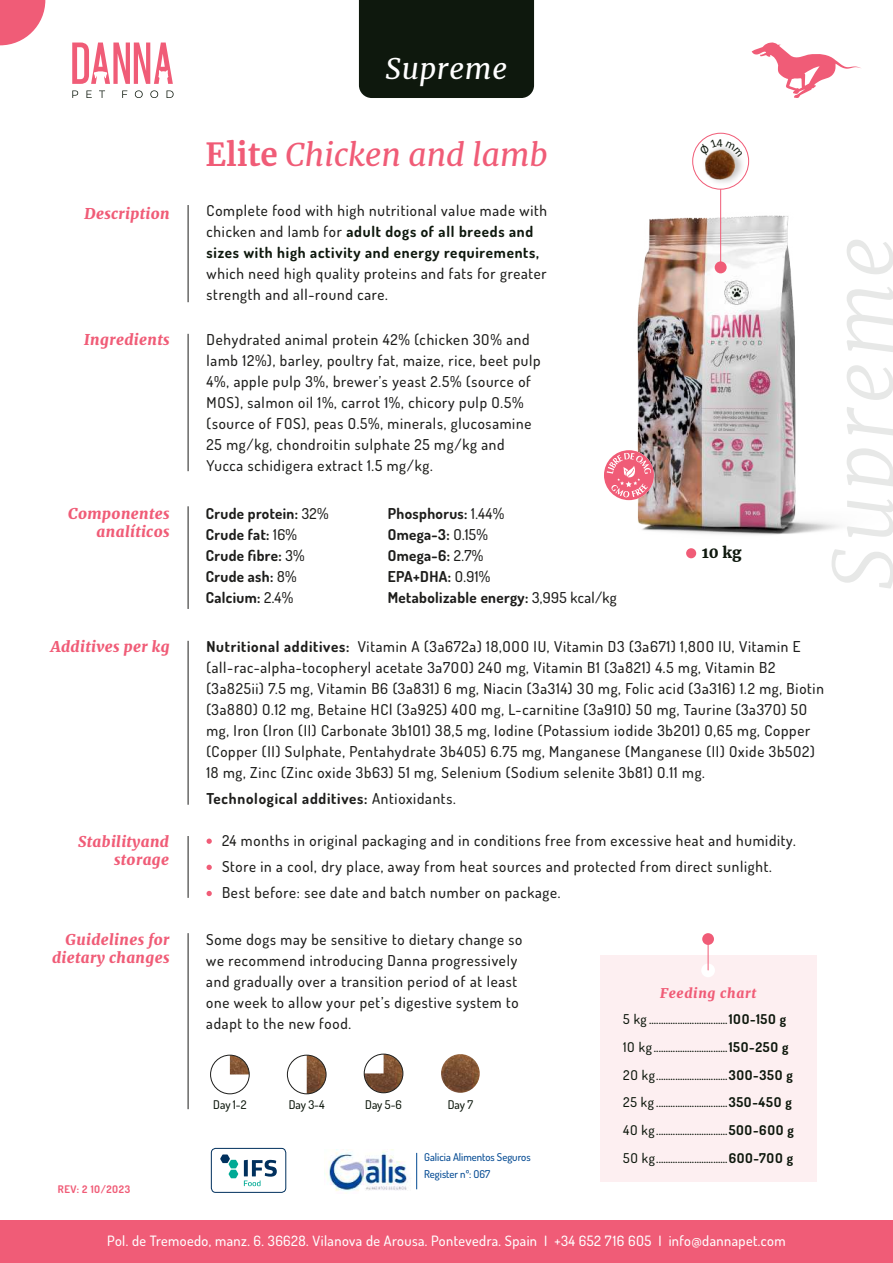
<style>
.page{position:relative;width:893px;height:1263px;background:#fff}
.page>*{position:absolute;margin:0;border:0;box-sizing:border-box;transform-origin:0 0}
.t1{font:italic 300 81.6px "Merriweather";letter-spacing:.05em;color:#e7e8e7}
.t2{font:italic 31.5px "Merriweather";color:#f05c77}
.t3{font:italic 28.65px "Merriweather";letter-spacing:.025em;color:#fff}
.t4{font:500 15px/21px "Dosis";letter-spacing:.05em;color:#1d1d1b}
.t5{font:700 15px/21px "Dosis";letter-spacing:.025em;color:#1d1d1b}
.t6{font:700 15px/21px "Dosis";letter-spacing:.05em;color:#0e180d}
.t7{font:italic 900 15px/18px "Merriweather";letter-spacing:.025em;color:#f05c77;text-align:right}
.t8{font:700 15px "Dosis";letter-spacing:.05em;color:#1d1d1b}
.t9{font:900 15px "Merriweather";color:#0e180d}
.t10{font:500 14.25px "Dosis";letter-spacing:.03em;color:#fff}
.t11{font:500 13.5px/27.8px "Dosis";letter-spacing:.045em;color:#0e180d}
.t12{font:italic 900 13.5px "Merriweather";letter-spacing:.05em;color:#f05c77}
.t13{font:500 12px "Dosis";letter-spacing:-.005em;color:#0e180d}
.t14{font:500 10.8px "Dosis";color:#024992}
.t15{font:700 10.5px "Dosis";letter-spacing:.05em;color:#f05c77}
.s1{font-weight:700;font-style:normal}
.s2{font-weight:500;color:#1d1d1b}
.s3{font-weight:500}
.s4{font-weight:700}
</style>
<div class="page">
<img style="left:627px;top:161px;width:212px;height:398px">
<div style="left:0;top:1220px;width:893px;height:43px;background:#f05c77"></div>
<svg style="left:0;top:0;width:45px;height:45px"></svg>
<svg style="left:693px;top:133px;width:56px;height:56px"></svg>
<img style="left:699px;top:143px;width:49px;height:45px">
<img style="left:703px;top:157px;width:35px;height:26px">
<div style="left:692px;top:133px;width:57px;height:57px;border:1px solid #f05c77;border-radius:50%"></div>
<hr style="left:720px;top:189px;width:1px;height:83px;background:#f05c77">
<div style="left:715px;top:261px;width:12px;height:12px;background:#f05c77;border-radius:50%"></div>
<hr style="left:188px;top:205px;width:1px;height:97px;background:#1d1d1b">
<hr style="left:188px;top:334px;width:1px;height:137px;background:#1d1d1b">
<hr style="left:188px;top:506px;width:1px;height:103px;background:#1d1d1b">
<hr style="left:188px;top:641px;width:1px;height:164px;background:#1d1d1b">
<hr style="left:188px;top:836px;width:1px;height:62px;background:#1d1d1b">
<svg style="left:72px;top:90px;width:6px;height:8px"></svg>
<svg style="left:86px;top:90px;width:6px;height:8px"></svg>
<svg style="left:99px;top:90px;width:6px;height:8px"></svg>
<svg style="left:122px;top:90px;width:5px;height:8px"></svg>
<svg style="left:135px;top:90px;width:8px;height:8px"></svg>
<svg style="left:150px;top:90px;width:8px;height:8px"></svg>
<svg style="left:167px;top:90px;width:7px;height:8px"></svg>
<svg style="left:72px;top:43px;width:101px;height:41px"></svg>
<div style="left:600px;top:955px;width:216px;height:227px;background:#fdeff1"></div>
<div style="left:701px;top:963px;width:14px;height:14px;background:#fff;border-radius:50%"></div>
<hr style="left:708px;top:937px;width:1px;height:33px;background:#f05c77">
<div style="left:702px;top:933px;width:12px;height:12px;background:#f05c77;border-radius:50%"></div>
<svg style="left:752px;top:42px;width:109px;height:56px"></svg>
<img style="left:324px;top:1151px;width:84px;height:40px">
<hr style="left:416px;top:1153px;width:1px;height:36px;background:#024992">
<div style="left:211px;top:1148px;width:75px;height:44px;border:1px solid #00305d;border-radius:4px"></div>
<svg style="left:220px;top:1154px;width:18px;height:24px"></svg>
<svg style="left:244px;top:1160px;width:33px;height:26px"></svg>
<svg style="left:207px;top:838px;width:5px;height:6px"></svg>
<svg style="left:207px;top:865px;width:5px;height:5px"></svg>
<svg style="left:207px;top:891px;width:5px;height:5px"></svg>
<hr style="left:188px;top:933px;width:1px;height:176px;background:#1d1d1b">
<img style="left:230px;top:1055px;width:19px;height:19px">
<div style="left:210px;top:1055px;width:40px;height:39px;border:1px solid #1d1d1b;border-radius:50%"></div>
<img style="left:307px;top:1055px;width:19px;height:39px">
<div style="left:287px;top:1055px;width:39px;height:39px;border:1px solid #1d1d1b;border-radius:50%"></div>
<img style="left:441px;top:1054px;width:39px;height:39px">
<img style="left:364px;top:1054px;width:39px;height:39px">
<div style="left:364px;top:1054px;width:39px;height:39px;border:1px solid #1d1d1b;border-radius:50%"></div>
<div style="left:359px;top:0;width:175px;height:98px;background:#0e180d"></div>
<svg style="left:604px;top:450px;width:50px;height:50px"></svg>
<div style="left:686px;top:548px;width:10px;height:10px;background:#f05c77;border-radius:50%"></div>
<svg style="left:698px;top:139px;width:45px;height:18px"></svg>
<h3 class="t3" style="left:385px;top:49px;width:123px">Supreme</h3>
<p class="t7" style="left:85px;top:204px;width:87px">Description</p>
<p class="t7" style="left:84px;top:330px;width:87px">Ingredients</p>
<p class="t7" style="left:68px;top:504px;width:103px">Componentes analíticos</p>
<p class="t7" style="left:51px;top:637px;width:120px">Additives per kg</p>
<p class="t7" style="left:78px;top:832px;width:93px">Stabilityand storage</p>
<p class="t7" style="left:52px;top:930px;width:119px">Guidelines for dietary changes</p>
<p class="t15" style="left:58px;top:1181px;width:74px">REV: 2 1O/2O23</p>
<h2 class="t2" style="left:205px;top:133px;width:344px"><span class="s1">Elite</span> Chicken and lamb</h2>
<p class="t6" style="left:207px;top:199px;width:342px"><span class="s2">Complete food with high nutritional value made with chicken and lamb for</span> adult dogs of all breeds and sizes with high activity and energy requirements,</p>
<p class="t4" style="left:207px;top:262px;width:342px">which need high quality proteins and fats for greater strength and all-round care.</p>
<p class="t4" style="left:207px;top:328px;width:335px">Dehydrated animal protein 42% (chicken 3O% and lamb 12%), barley, poultry fat, maize, rice, beet pulp 4%, apple pulp 3%, brewer’s yeast 2.5% (source of MOS), salmon oil 1%, carrot 1%, chicory pulp O.5% (source of FOS), peas O.5%, minerals, glucosamine 25 mg/kg, chondroitin sulphate 25 mg/kg and Yucca schidigera extract 1.5 mg/kg.</p>
<p class="t5" style="left:206px;top:502px;width:124px">Crude protein: <span class="s3">32%<br></span>Crude fat: <span class="s3">16%<br></span>Crude fibre: <span class="s3">3%<br></span>Crude ash: <span class="s3">8%<br></span>Calcium: <span class="s3">2.4%</span></p>
<p class="t5" style="left:388px;top:502px;width:231px">Phosphorus: <span class="s3">1.44%<br></span>Omega-3: <span class="s3">O.15%<br></span>Omega-6: <span class="s3">2.7%<br></span>EPA+DHA: <span class="s3">O.91%<br></span>Metabolizable energy: <span class="s3">3,995 kcal/kg</span></p>
<p class="t9" style="left:702px;top:542px;width:41px">10 kg</p>
<h1 class="t1" style="left:806px;top:591px;width:356px;rotate:-90deg">Supreme</h1>
<p class="t4" style="left:206px;top:635px;width:619px"><span class="s4">Nutritional additives:</span> Vitamin A (3a672a) 18,OOO IU, Vitamin D3 (3a671) 1,8OO IU, Vitamin E (all-rac-alpha-tocopheryl acetate 3a7OO) 24O mg, Vitamin B1 (3a821) 4.5 mg, Vitamin B2 (3a825ii) 7.5 mg, Vitamin B6 (3a831) 6 mg, Niacin (3a314) 3O mg, Folic acid (3a316) 1.2 mg, Biotin (3a88O) O.12 mg, Betaine HCl (3a925) 4OO mg, L-carnitine (3a91O) 5O mg, Taurine (3a37O) 5O mg, Iron (Iron (II) Carbonate 3b1O1) 38,5 mg, Iodine (Potassium iodide 3b2O1) O,65 mg, Copper (Copper (II) Sulphate, Pentahydrate 3b4O5) 6.75 mg, Manganese (Manganese (II) Oxide 3b5O2)<br>18 mg, Zinc (Zinc oxide 3b63) 51 mg, Selenium (Sodium selenite 3b81) O.11 mg.</p>
<p class="t8" style="left:206px;top:788px;width:251px">Technological additives: <span class="s3">Antioxidants.</span></p>
<p class="t4" style="left:222px;top:827px;width:575px;line-height:26.2px">24 months in original packaging and in conditions free from excessive heat and humidity.<br>Store in a cool, dry place, away from heat sources and protected from direct sunlight.<br>Best before: see date and batch number on package.</p>
<p class="t4" style="left:206px;top:928px;width:318px">Some dogs may be sensitive to dietary change so we recommend introducing Danna progressively and gradually over a transition period of at least one week to allow your pet’s digestive system to adapt to the new food.</p>
<p class="t13" style="left:213px;top:1096px;width:35px">Day 1-2</p>
<p class="t13" style="left:289px;top:1096px;width:37px">Day 3-4</p>
<p class="t13" style="left:365px;top:1096px;width:38px">Day 5-6</p>
<p class="t13" style="left:448px;top:1096px;width:27px">Day 7</p>
<p class="t14" style="left:424px;top:1150px;width:108px">Galicia Alimentos Seguros</p>
<p class="t14" style="left:424px;top:1167px;width:68px">Register nº: O67</p>
<p class="t12" style="left:660px;top:984px;width:98px">Feeding chart</p>
<p class="t11" style="left:623px;top:1005px;width:172px">5 kg .................................<span class="s4">1OO-15O g </span>1O kg ...............................<span class="s4">15O-25O g </span>2O kg..............................<span class="s4">3OO-35O g </span>25 kg ..............................<span class="s4">35O-45O g </span>4O kg ..............................<span class="s4">5OO-6OO g </span>5O kg..............................<span class="s4">6OO-7OO g</span></p>
<p class="t10" style="left:107px;top:1231px;width:680px">Pol. de Tremoedo, manz. 6. 36628. Vilanova de Arousa. Pontevedra. Spain I +34 652 716 6O5 I info@dannapet.com</p>
</div>
